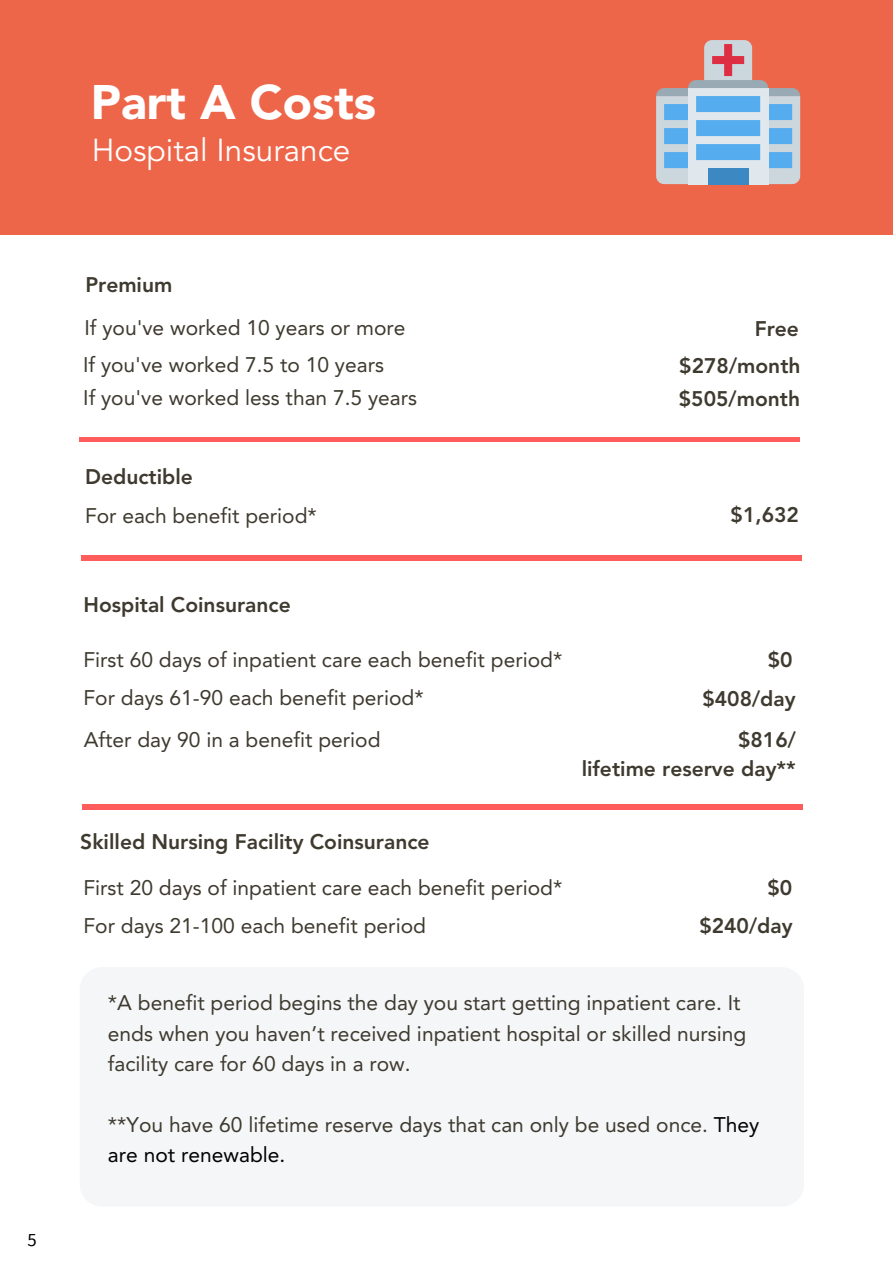
<style>
.page{position:relative;width:893px;height:1264px;background:#fff}
.page>*{position:absolute;margin:0;border:0;box-sizing:border-box;transform-origin:0 0}
.t1{font:900 48px "Avenir LT Std";color:#fff}
.t2{font:31.5px "Avenir LT Std";color:#fff}
.t3{font:21px/30.3px "Avenir LT Std";color:#3e3a2f}
.t4{font:800 21px/29.2px "Avenir LT Std";color:#3e3a2f;text-align:right}
.t5{font:18.75px "Source Sans Pro";color:#000}
.s1{color:#000}
</style>
<div class="page">
<div style="left:0;top:0;width:892px;height:234px;background:#ed664a"></div>
<hr style="left:80px;top:437px;width:720px;height:4px;background:#ff5c5c">
<hr style="left:81px;top:556px;width:720px;height:4px;background:#ff5c5c">
<div style="left:82px;top:804px;width:720px;height:5px;background:#ff5c5c"></div>
<svg style="left:656px;top:40px;width:144px;height:144px"></svg>
<div style="left:80px;top:967px;width:724px;height:239px;background:#f5f6f8;border-radius:22px"></div>
<h3 class="t5" style="left:28px;top:1227px;width:11px">5</h3>
<p class="t1" style="left:91px;top:82px;width:287px">Part A Costs</p>
<p class="t2" style="left:92px;top:137px;width:260px">Hospital Insurance</p>
<p class="t4" style="left:85px;top:272px;width:89px">Premium</p>
<h1 class="t3" style="left:84px;top:315px;width:322px">If you've worked 10 years or more</h1>
<h2 class="t4" style="left:754px;top:316px;width:46px">Free</h2>
<h4 class="t4" style="left:679px;top:352px;width:123px">$278/month</h4>
<p class="t4" style="left:678px;top:385px;width:123px">$505/month</p>
<h4 class="t3" style="left:83px;top:352px;width:302px">If you've worked 7.5 to 10 years</h4>
<p class="t3" style="left:83px;top:385px;width:335px">If you've worked less than 7.5 years</p>
<p class="t4" style="left:85px;top:464px;width:109px">Deductible</p>
<h4 class="t3" style="left:85px;top:502px;width:233px">For each benefit period*</h4>
<h4 class="t4" style="left:83px;top:592px;width:209px">Hospital Coinsurance</h4>
<h4 class="t4" style="left:730px;top:502px;width:70px">$1,632</h4>
<p class="t3" style="left:83px;top:646px;width:480px">First 60 days of inpatient care each benefit period*</p>
<h3 class="t4" style="left:767px;top:647px;width:26px">$0</h3>
<p class="t4" style="left:702px;top:686px;width:95px">$408/day</p>
<p class="t3" style="left:84px;top:684px;width:341px">For days 61-90 each benefit period*</p>
<h4 class="t3" style="left:84px;top:726px;width:298px">After day 90 in a benefit period</h4>
<p class="t4" style="left:581px;top:727px;width:216px">$816/<br>lifetime reserve day**</p>
<p class="t4" style="left:80px;top:829px;width:351px">Skilled Nursing Facility Coinsurance</p>
<h3 class="t3" style="left:83px;top:874px;width:480px">First 20 days of inpatient care each benefit period*</h3>
<h4 class="t4" style="left:767px;top:875px;width:26px">$0</h4>
<p class="t3" style="left:84px;top:912px;width:344px">For days 21-100 each benefit period</p>
<h4 class="t4" style="left:699px;top:913px;width:95px">$240/day</h4>
<h4 class="t3" style="left:108px;top:989px;width:640px">*A benefit period begins the day you start getting inpatient care. It ends when you haven’t received inpatient hospital or skilled nursing facility care for 60 days in a row.</h4>
<p class="t3" style="left:108px;top:1111px;width:653px">**You have 60 lifetime reserve days that can only be used once. <span class="s1">They are not renewable.</span></p>
</div>
